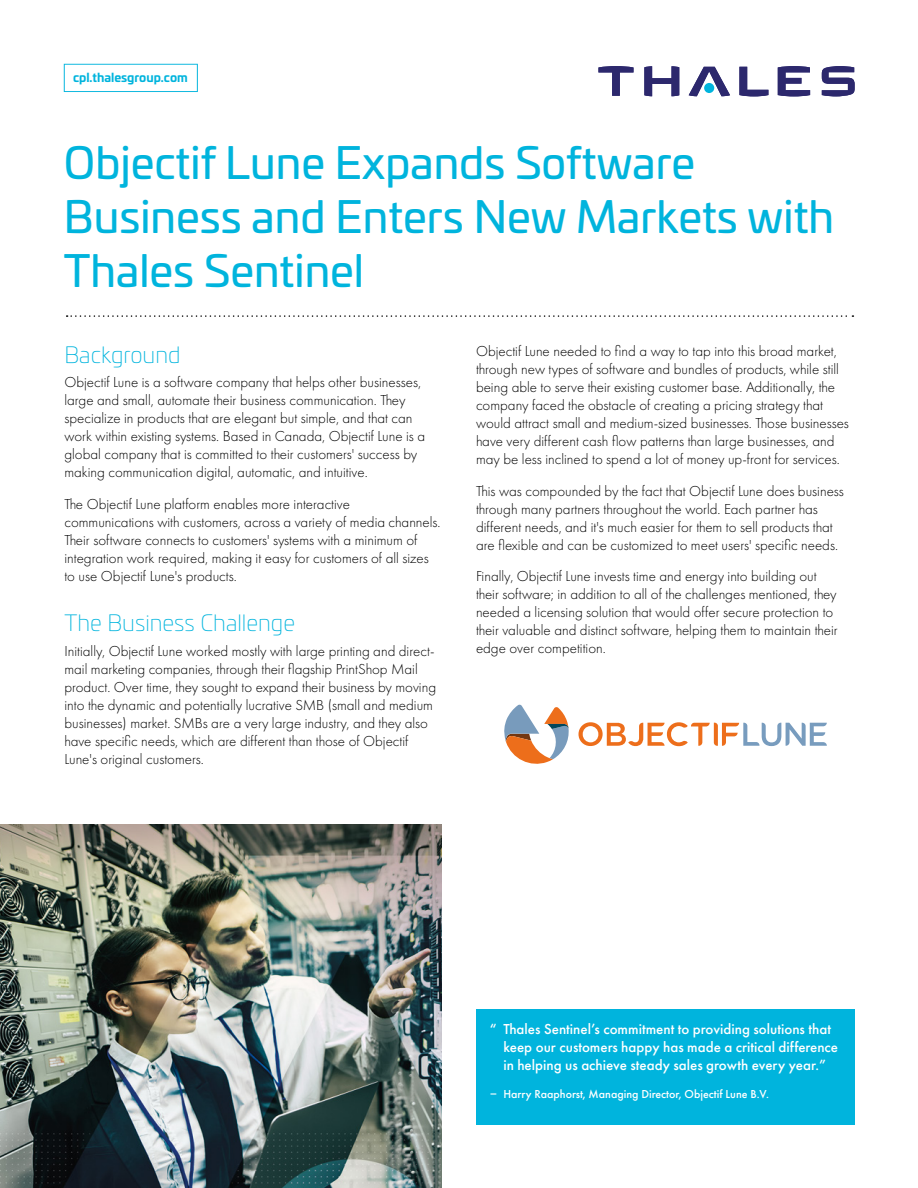
<style>
.page{position:relative;width:918px;height:1188px;background:#fff}
.page>*{position:absolute;margin:0;border:0;box-sizing:border-box;transform-origin:0 0}
.t1{font:43.5px/54px "Univia Pro";color:#00b4dd}
.t2{font:200 22.5px "Univia Pro";color:#00b4dd}
.t3{font:300 15px/18px "Futura PT";color:#000}
.t4{font:500 15px/18px "Futura PT";color:#fff}
.t5{font:500 12px "Futura PT";color:#fff}
.t6{font:700 12px "Univia Pro";color:#00b4dd}
</style>
<div class="page">
<svg style="left:822px;top:66px;width:33px;height:30px"></svg>
<svg style="left:778px;top:66px;width:32px;height:30px"></svg>
<svg style="left:739px;top:67px;width:29px;height:29px"></svg>
<svg style="left:689px;top:67px;width:41px;height:29px"></svg>
<div style="left:704px;top:83px;width:10px;height:10px;background:#00b4dd;border-radius:50%"></div>
<svg style="left:644px;top:66px;width:35px;height:30px"></svg>
<svg style="left:598px;top:66px;width:36px;height:30px"></svg>
<svg style="left:64px;top:64px;width:134px;height:28px"></svg>
<img style="left:0;top:825px;width:442px;height:363px">
<svg style="left:67px;top:315px;width:786px;height:2px"></svg>
<svg style="left:504px;top:705px;width:65px;height:59px"></svg>
<svg style="left:578px;top:722px;width:249px;height:24px"></svg>
<div style="left:476px;top:1009px;width:379px;height:115px;background:#00b4dd"></div>
<p class="t6" style="left:73px;top:68px;width:116px">cpl.thalesgroup.com</p>
<h1 class="t1" style="left:64px;top:133px;width:772px">Objectif Lune Expands Software<br>Business and Enters New Markets with<br>Thales Sentinel</h1>
<h2 class="t2" style="left:64px;top:339px;width:118px">Background</h2>
<p class="t3" style="left:64px;top:374px;width:362px">Objectif Lune is a software company that helps other businesses, large and small, automate their business communication. They specialize in products that are elegant but simple, and that can work within existing systems. Based in Canada, Objectif Lune is a global company that is committed to their customers' success by making communication digital, automatic, and intuitive.</p>
<p class="t3" style="left:64px;top:495px;width:378px">The Objectif Lune platform enables more interactive communications with customers, across a variety of media channels.<br>Their software connects to customers' systems with a minimum of integration work required, making it easy for customers of all sizes to use Objectif Lune's products.</p>
<h2 class="t2" style="left:64px;top:607px;width:232px">The Business Challenge</h2>
<p class="t3" style="left:64px;top:642px;width:373px">Initially, Objectif Lune worked mostly with large printing and direct&shy;mail marketing companies, through their flagship PrintShop Mail product. Over time, they sought to expand their business by moving into the dynamic and potentially lucrative SMB (small and medium businesses) market. SMBs are a very large industry, and they also have specific needs, which are different than those of Objectif Lune's original customers.</p>
<p class="t3" style="left:476px;top:342px;width:374px">Objectif Lune needed to find a way to tap into this broad market, through new types of software and bundles of products, while still being able to serve their existing customer base. Additionally, the company faced the obstacle of creating a pricing strategy that would attract small and medium-sized businesses. Those businesses have very different cash flow patterns than large businesses, and may be less inclined to spend a lot of money up-front for services.</p>
<p class="t3" style="left:476px;top:482px;width:369px">This was compounded by the fact that Objectif Lune does business through many partners throughout the world. Each partner has different needs, and it's much easier for them to sell products that are flexible and can be customized to meet users' specific needs.</p>
<p class="t3" style="left:476px;top:567px;width:363px">Finally, Objectif Lune invests time and energy into building out their software; in addition to all of the challenges mentioned, they needed a licensing solution that would offer secure protection to their valuable and distinct software, helping them to maintain their edge over competition.</p>
<p class="t4" style="left:503px;top:1020px;width:336px;text-indent:-14px">“ Thales Sentinel’s commitment to providing solutions that keep our customers happy has made a critical difference in helping us achieve steady sales growth every year.”</p>
<p class="t5" style="left:490px;top:1087px;width:281px">– Harry Raaphorst, Managing Director, Objectif Lune B.V.</p>
</div>
